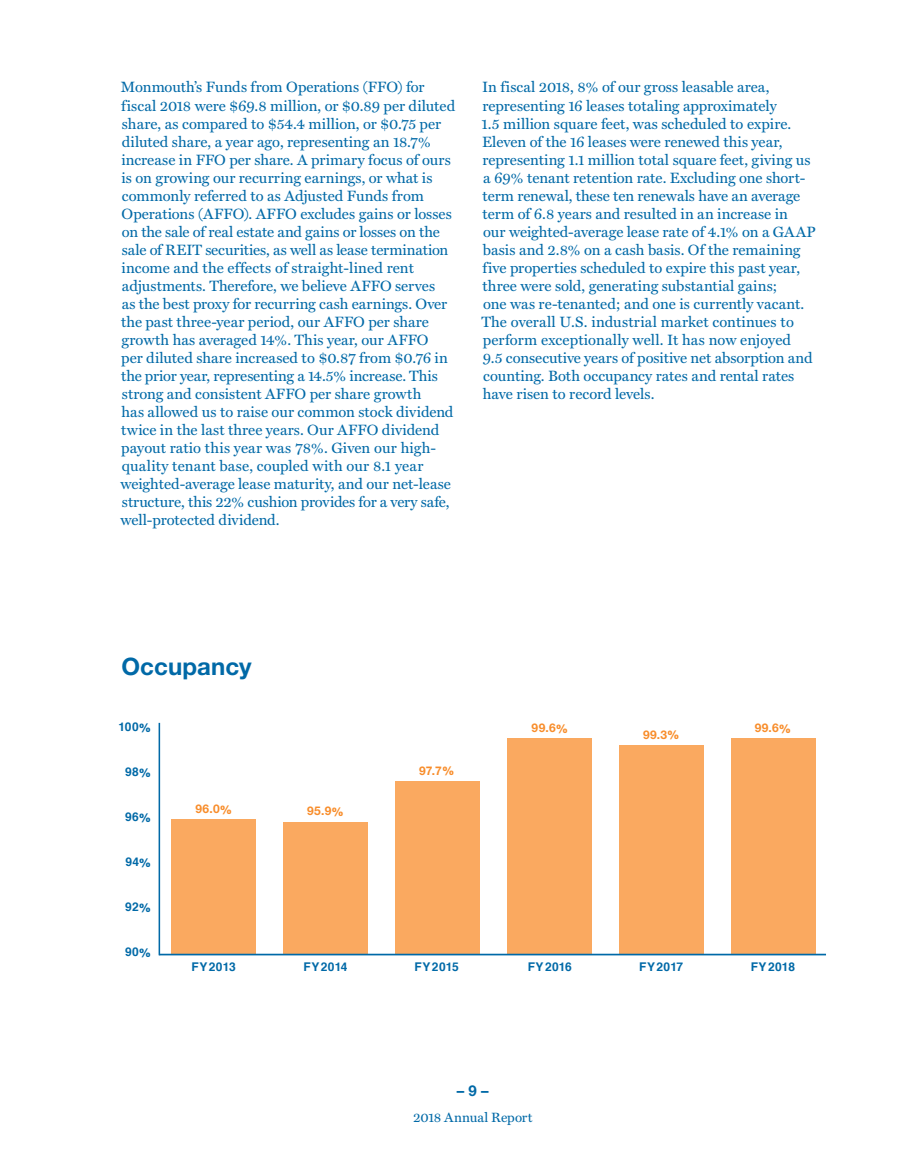
<style>
.page{position:relative;width:905px;height:1175px;background:#fff}
.page>*{position:absolute;margin:0;border:0;box-sizing:border-box;transform-origin:0 0}
.t1{font:700 24px "Helvetica Neue LT Std";letter-spacing:.005em;color:#0069a7}
.t2{font:15px/18px "Miller Text";color:#0069a7}
.t3{font:700 15px "Helvetica Neue LT Std";color:#0069a7}
.t4{font:13.5px "Miller Text";color:#0069a7}
.t5{font:700 12px "Helvetica";letter-spacing:.03em;color:#0069a7}
.t6{font:700 12px "Helvetica Neue LT Std";letter-spacing:.035em;color:#f88d2b}
.s1{font-family:"Helvetica Neue LT Std";font-weight:900}
.s2{font-weight:900}
</style>
<div class="page">
<div style="left:171px;top:819px;width:85px;height:135px;background:#faa960"></div>
<div style="left:283px;top:821px;width:85px;height:133px;background:#faa960"></div>
<div style="left:395px;top:781px;width:84px;height:173px;background:#faa960"></div>
<div style="left:507px;top:738px;width:84px;height:216px;background:#faa960"></div>
<div style="left:619px;top:745px;width:84px;height:209px;background:#faa960"></div>
<div style="left:731px;top:738px;width:84px;height:216px;background:#faa960"></div>
<hr style="left:158px;top:723px;width:2px;height:231px;background:#0069a7">
<hr style="left:159px;top:953px;width:667px;height:2px;background:#0069a7">
<p class="t2" style="left:120px;top:79px;width:336px">Monmouth’s Funds from Operations (FFO) for fiscal 2018 were $69.8 million, or $0.89 per diluted share, as compared to $54.4 million, or $0.75 per diluted share, a year ago, representing an 18.7% increase in FFO per share. A primary focus of ours is on growing our recurring earnings, or what is commonly referred to as Adjusted Funds from Operations (AFFO). AFFO excludes gains or losses on the sale of real estate and gains or losses on the sale of REIT securities, as well as lease termination income and the effects of straight-lined rent adjustments. Therefore, we believe AFFO serves<br>as the best proxy for recurring cash earnings. Over the past three-year period, our AFFO per share growth has averaged 14%. This year, our AFFO<br>per diluted share increased to $0.87 from $0.76 in the prior year, representing a 14.5% increase. This strong and consistent AFFO per share growth<br>has allowed us to raise our common stock dividend twice in the last three years. Our AFFO dividend payout ratio this year was 78%. Given our high&shy;quality tenant base, coupled with our 8.1 year weighted-average lease maturity, and our net-lease structure, this 22% cushion provides for a very safe, well-protected dividend.</p>
<p class="t2" style="left:481px;top:79px;width:336px">In fiscal 2018, 8% of our gross leasable area, representing 16 leases totaling approximately<br>1.5 million square feet, was scheduled to expire.<br>Eleven of the 16 leases were renewed this year, representing 1.1 million total square feet, giving us a 69% tenant retention rate. Excluding one short&shy;term renewal, these ten renewals have an average term of 6.8 years and resulted in an increase in<br>our weighted-average lease rate of 4.1% on a GAAP basis and 2.8% on a cash basis. Of the remaining five properties scheduled to expire this past year, three were sold, generating substantial gains;<br>one was re-tenanted; and one is currently vacant.<br>The overall U.S. industrial market continues to perform exceptionally well. It has now enjoyed<br>9.5 consecutive years of positive net absorption and counting. Both occupancy rates and rental rates have risen to record levels.</p>
<h1 class="t1" style="left:122px;top:651px;width:132px">Occupancy</h1>
<p class="t5" style="left:118px;top:717px;width:34px">100<span class="s1">%</span></p>
<p class="t5" style="left:125px;top:762px;width:27px">98<span class="s1">%</span></p>
<p class="t5" style="left:125px;top:807px;width:28px">96<span class="s1">%</span></p>
<p class="t5" style="left:125px;top:852px;width:27px">94<span class="s1">%</span></p>
<p class="t5" style="left:125px;top:897px;width:27px">92<span class="s1">%</span></p>
<p class="t5" style="left:125px;top:942px;width:28px">90<span class="s1">%</span></p>
<p class="t6" style="left:195px;top:801px;width:38px">96.0<span class="s2">%</span></p>
<p class="t6" style="left:307px;top:803px;width:38px">95.9<span class="s2">%</span></p>
<p class="t6" style="left:419px;top:763px;width:37px">97.7<span class="s2">%</span></p>
<p class="t6" style="left:531px;top:720px;width:38px">99.6<span class="s2">%</span></p>
<p class="t6" style="left:643px;top:727px;width:38px">99.3<span class="s2">%</span></p>
<p class="t6" style="left:754px;top:720px;width:38px">99.6<span class="s2">%</span></p>
<p class="t5" style="left:191px;top:957px;width:46px">FY 2013</p>
<p class="t5" style="left:303px;top:957px;width:45px">FY 2014</p>
<p class="t5" style="left:414px;top:957px;width:46px">FY 2015</p>
<p class="t5" style="left:527px;top:957px;width:46px">FY 2016</p>
<p class="t5" style="left:639px;top:957px;width:46px">FY 2017</p>
<p class="t5" style="left:750px;top:957px;width:46px">FY 2018</p>
<p class="t3" style="left:457px;top:1081px;width:33px">– 9 –</p>
<p class="t4" style="left:413px;top:1109px;width:121px">2018 Annual Report</p>
</div>
